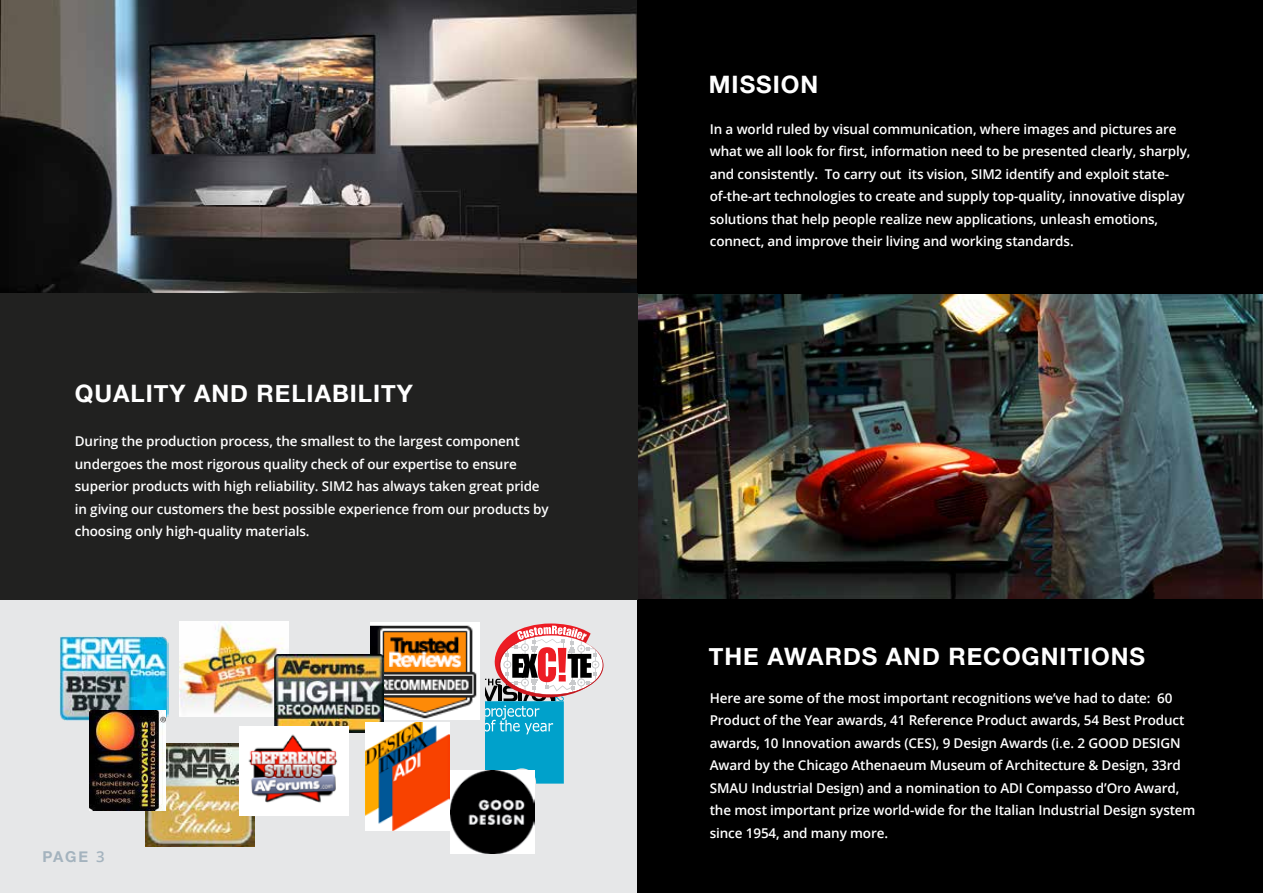
<style>
.page{position:relative;width:1263px;height:893px;background:#fff}
.page>*{position:absolute;margin:0;border:0;box-sizing:border-box;transform-origin:0 0}
.t1{font:700 24px "Helvetica Neue";letter-spacing:.04em;color:#fff}
.t2{font:700 15px "Helvetica Neue";color:#a4b3be}
.t3{font:600 13.5px/22.5px "Open Sans";letter-spacing:-.01em;color:#fff}
.s1{font-family:"Open Sans";font-weight:600}
</style>
<div class="page">
<div style="left:0;top:600px;width:638px;height:293px;background:#e6e7e8"></div>
<img style="left:0;top:0;width:638px;height:293px">
<img style="left:638px;top:293px;width:625px;height:307px">
<img style="left:60px;top:637px;width:108px;height:84px">
<img style="left:370px;top:623px;width:109px;height:96px">
<img style="left:180px;top:621px;width:108px;height:95px">
<img style="left:146px;top:744px;width:108px;height:103px">
<img style="left:274px;top:654px;width:109px;height:79px">
<img style="left:240px;top:726px;width:108px;height:89px">
<img style="left:89px;top:710px;width:77px;height:100px">
<img style="left:365px;top:723px;width:84px;height:107px">
<img style="left:451px;top:770px;width:84px;height:84px">
<svg style="left:486px;top:623px;width:117px;height:161px"></svg>
<div style="left:638px;top:0;width:625px;height:293px;background:#000"></div>
<div style="left:638px;top:600px;width:625px;height:293px;background:#000"></div>
<div style="left:0;top:293px;width:638px;height:307px;background:#212120"></div>
<h1 class="t1" style="left:75px;top:374px;width:339px">QUALITY AND RELIABILITY</h1>
<p class="t3" style="left:75px;top:430px;width:475px">During the production process, the smallest to the largest component undergoes the most rigorous quality check of our expertise to ensure superior products with high reliability. SIM2 has always taken great pride in giving our customers the best possible experience from our products by choosing only high-quality materials.</p>
<p class="t2" style="left:43px;top:845px;width:64px">PAGE <span class="s1">3</span></p>
<h1 class="t1" style="left:709px;top:66px;width:111px">MISSION</h1>
<p class="t3" style="left:710px;top:117px;width:482px">In a world ruled by visual communication, where images and pictures are what we all look for first, information need to be presented clearly, sharply, and consistently. To carry out its vision, SIM2 identify and exploit state&shy;of-the-art technologies to create and supply top-quality, innovative display solutions that help people realize new applications, unleash emotions, connect, and improve their living and working standards.</p>
<h1 class="t1" style="left:709px;top:637px;width:438px">THE AWARDS AND RECOGNITIONS</h1>
<p class="t3" style="left:710px;top:686px;width:487px">Here are some of the most important recognitions we’ve had to date: 60<br>Product of the Year awards, 41 Reference Product awards, 54 Best Product awards, 10 Innovation awards (CES), 9 Design Awards (i.e. 2 GOOD DESIGN Award by the Chicago Athenaeum Museum of Architecture &amp; Design, 33rd SMAU Industrial Design) and a nomination to ADI Compasso d’Oro Award, the most important prize world-wide for the Italian Industrial Design system since 1954, and many more.</p>
</div>
